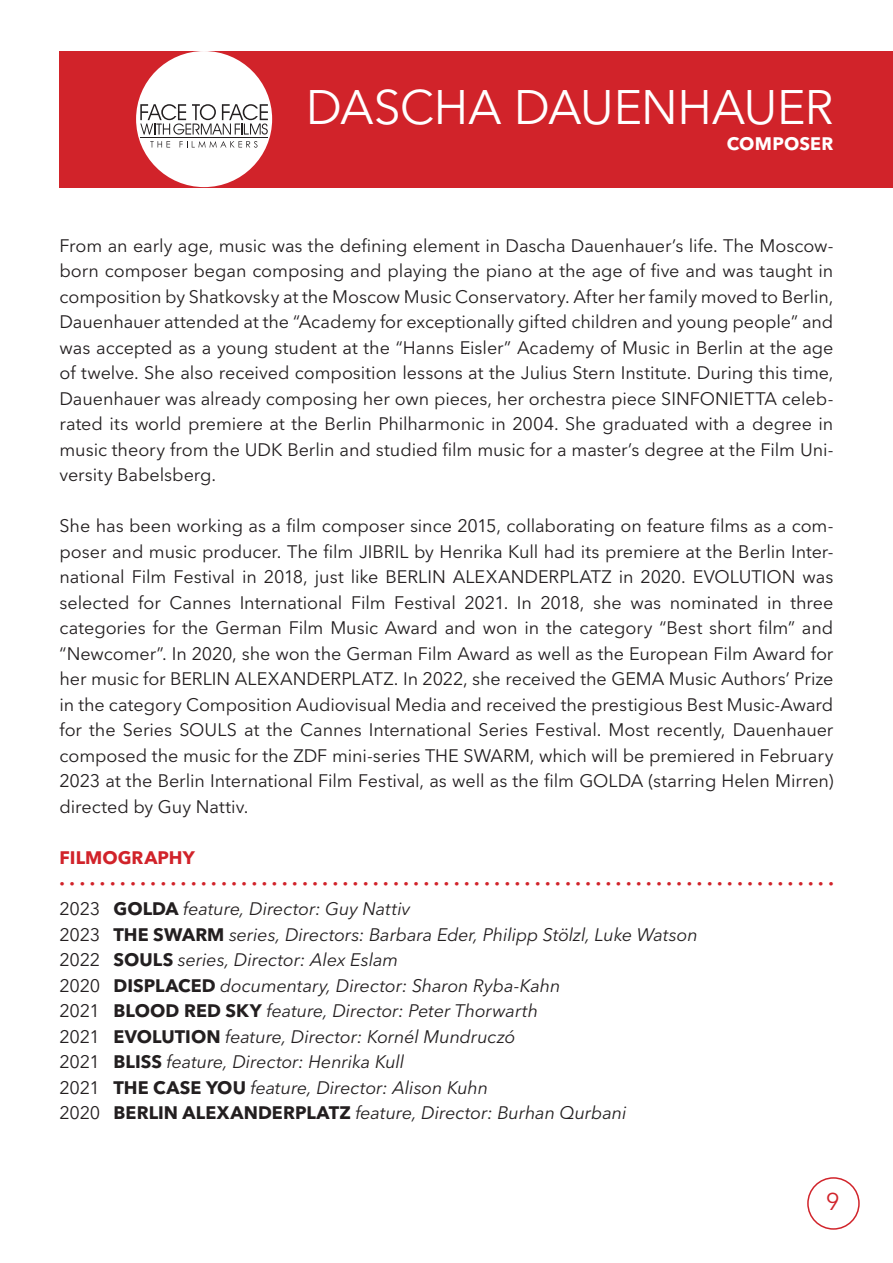
<style>
.page{position:relative;width:893px;height:1263px;background:#fff}
.page>*{position:absolute;margin:0;border:0;box-sizing:border-box;transform-origin:0 0}
.t1{font:48px "Avenir Next LT Pro";letter-spacing:-.025em;color:#fff}
.t2{font:24px "Avenir Next LT Pro";color:#d1232a}
.t3{font:18px/25.5px "Avenir Next LT Pro";letter-spacing:-.005em;color:#231f20;text-align:justify}
.t4{font:italic 18px/25.5px "Avenir Next LT Pro";letter-spacing:-.005em;color:#231f20}
.t5{font:700 18px "Avenir Next LT Pro";letter-spacing:.01em;color:#fff}
.s1{font-weight:700;font-style:normal;color:#d1232a}
.s2{font-style:normal}
.s3{font-weight:700;font-style:normal}
</style>
<div class="page">
<div style="left:60px;top:51px;width:833px;height:136px;background:#d1232a"></div>
<div style="left:136px;top:51px;width:136px;height:136px;background:#fff;border-radius:50%"></div>
<div style="left:807px;top:1177px;width:53px;height:53px;border:2px solid #d1232a;border-radius:50%"></div>
<svg style="left:150px;top:141px;width:20px;height:6px"></svg>
<svg style="left:180px;top:141px;width:78px;height:7px"></svg>
<svg style="left:140px;top:104px;width:128px;height:31px"></svg>
<hr style="left:140px;top:138px;width:128px;height:1px;background:#231f20">
<h1 class="t1" style="left:306px;top:79px;width:529px">DASCHA DAUENHAUER</h1>
<p class="t5" style="left:727px;top:133px;width:108px">COMPOSER</p>
<p class="t3" style="left:60px;top:233px;width:775px">From an early age, music was the defining element in Dascha Dauenhauer’s life. The Moscow&shy;born composer began composing and playing the piano at the age of five and was taught in composition by Shatkovsky at the Moscow Music Conservatory. After her family moved to Berlin, Dauenhauer attended at the “Academy for exceptionally gifted children and young people” and was accepted as a young student at the “Hanns Eisler” Academy of Music in Berlin at the age of twelve. She also received composition lessons at the Julius Stern Institute. During this time, Dauenhauer was already composing her own pieces, her orchestra piece SINFONIETTA celeb&shy;rated its world premiere at the Berlin Philharmonic in 2004. She graduated with a degree in music theory from the UDK Berlin and studied film music for a master’s degree at the Film Uni&shy;versity Babelsberg.</p>
<p class="t3" style="left:60px;top:513px;width:775px">She has been working as a film composer since 2015, collaborating on feature films as a com&shy;poser and music producer. The film JIBRIL by Henrika Kull had its premiere at the Berlin Inter&shy;national Film Festival in 2018, just like BERLIN ALEXANDERPLATZ in 2020. EVOLUTION was selected for Cannes International Film Festival 2021. In 2018, she was nominated in three categories for the German Film Music Award and won in the category “Best short film” and “Newcomer”. In 2020, she won the German Film Award as well as the European Film Award for her music for BERLIN ALEXANDERPLATZ. In 2022, she received the GEMA Music Authors’ Prize in the category Composition Audiovisual Media and received the prestigious Best Music-Award for the Series SOULS at the Cannes International Series Festival. Most recently, Dauenhauer composed the music for the ZDF mini-series THE SWARM, which will be premiered in February 2023 at the Berlin International Film Festival, as well as the film GOLDA (starring Helen Mirren) directed by Guy Nattiv.</p>
<p class="t4" style="left:60px;top:845px;width:776px"><span class="s1">FILMOGRAPHY<br>· · · · · · · · · · · · · · · · · · · · · · · · · · · · · · · · · · · · · · · · · · · · · · · · · · · · · · · · · · · · · · · · · · · · · · · · · · · · · </span><span class="s2">2023</span> <span class="s3">GOLDA</span> feature, Director: Guy Nattiv<br><span class="s2">2023</span> <span class="s3">THE SWARM</span> series, Directors: Barbara Eder, Philipp Stölzl, Luke Watson<br><span class="s2">2022</span> <span class="s3">SOULS</span> series, Director: Alex Eslam<br><span class="s2">2020</span> <span class="s3">DISPLACED</span> documentary, Director: Sharon Ryba-Kahn<br><span class="s2">2021</span> <span class="s3">BLOOD RED SKY</span> feature, Director: Peter Thorwarth<br><span class="s2">2021</span> <span class="s3">EVOLUTION</span> feature, Director: Kornél Mundruczó<br><span class="s2">2021</span> <span class="s3">BLISS</span> feature, Director: Henrika Kull<br><span class="s2">2021</span> <span class="s3">THE CASE YOU</span> feature, Director: Alison Kuhn<br><span class="s2">2020</span> <span class="s3">BERLIN ALEXANDERPLATZ</span> feature, Director: Burhan Qurbani</p>
<h2 class="t2" style="left:826px;top:1187px;width:15px">9</h2>
</div>
